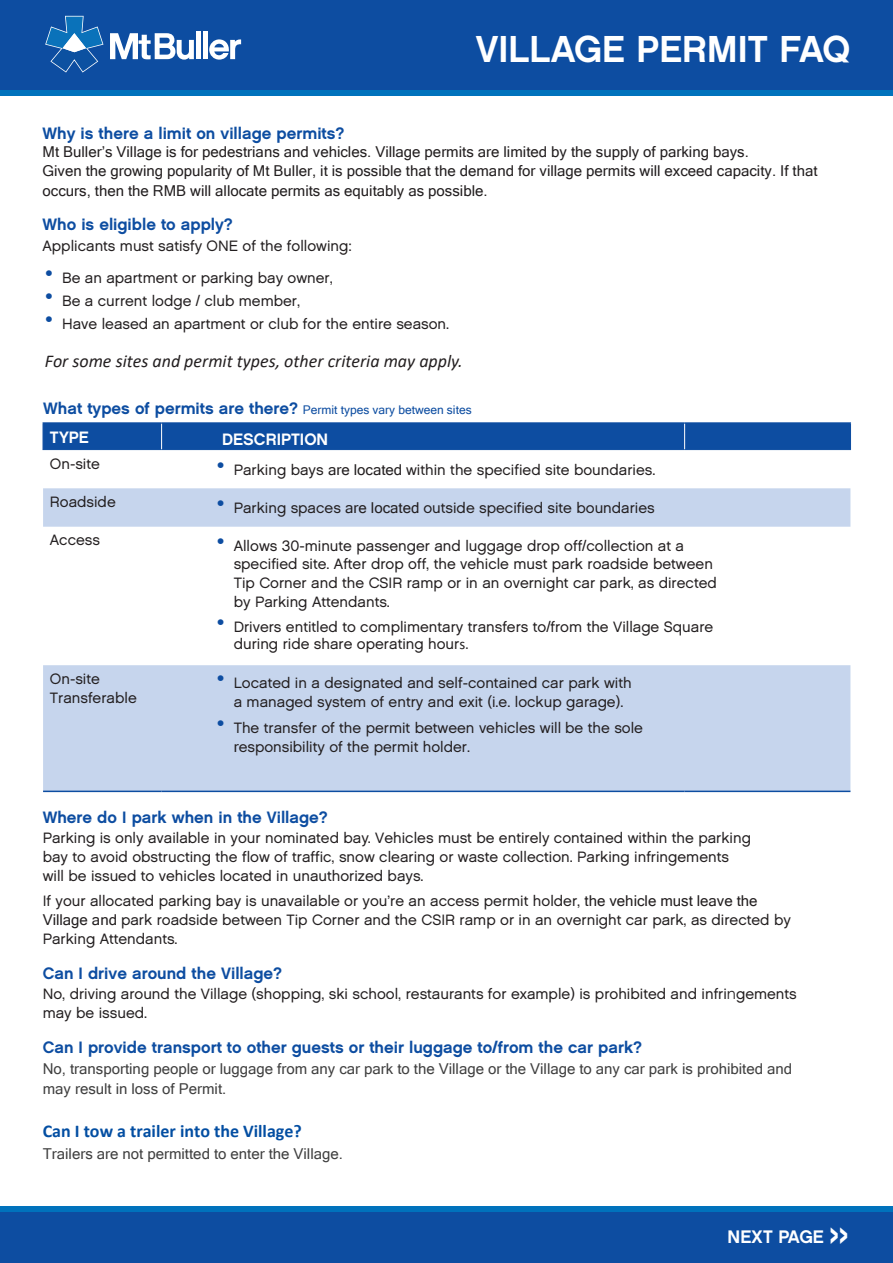
<style>
.page{position:relative;width:893px;height:1263px;background:#fff}
.page>*{position:absolute;margin:0;border:0;box-sizing:border-box;transform-origin:0 0}
.t1{font:44.55px "Chalet New York Nineteen Sixty";color:#fff}
.t2{font:37.5px "Chalet New York Nineteen Sixty";color:#fff}
.t3{font:18.15px "Chalet New York Nineteen Sixty";color:#fff}
.t4{font:italic 18px "Calibri";color:#231f20}
.t5{font:700 18px "Calibri";color:#034ea2}
.t6{font:16.5px/28.5px "Chalet New York Nineteen Sixty";color:#0d4da1}
.t7{font:16.5px "Chalet New York Nineteen Sixty";color:#fff}
.t8{font:15px/18.8px "Chalet London Nineteen Sixty";color:#231f20}
.t9{font:15px/19.2px "Microsoft Sans Serif";color:#231f20}
.t10{font:15px/20.2px "Microsoft Sans Serif";color:#404040}
.s1{font-size:27px;color:#0d4da1}
.s2{font-family:"Microsoft Sans Serif";font-size:12px}
.s3{color:#fff}
.s4{font-family:"Microsoft Sans Serif"}
.s5{font-family:"Calibri"}
.s6{font-family:"Century Gothic"}
</style>
<div class="page">
<div style="left:0;top:1207px;width:893px;height:56px;background:linear-gradient(to right,#0072bc,#0072bc)"></div>
<div style="left:0;top:1213px;width:893px;height:50px;background:#0d4da1"></div>
<svg style="left:43px;top:488px;width:807px;height:303px;fill:#c6d5ed"></svg>
<hr style="left:43px;top:422px;width:119px;height:1px;background:#0d4da1">
<hr style="left:162px;top:422px;width:523px;height:1px;background:#0d4da1">
<hr style="left:685px;top:422px;width:166px;height:1px;background:#0d4da1">
<div style="left:43px;top:423px;width:808px;height:27px;background:#0d4da1"></div>
<hr style="left:43px;top:791px;width:119px;height:1px;background:#0d4da1">
<hr style="left:162px;top:791px;width:523px;height:1px;background:#0d4da1">
<hr style="left:685px;top:791px;width:165px;height:1px;background:#0d4da1">
<div style="left:0;top:0;width:893px;height:96px;background:linear-gradient(to right,#0072bc,#0072bc)"></div>
<div style="left:0;top:0;width:893px;height:89px;background:#0d4da1"></div>
<div style="left:196px;top:31px;width:5px;height:28px;background:#fff"></div>
<div style="left:203px;top:31px;width:5px;height:28px;background:#fff"></div>
<svg style="left:209px;top:39px;width:32px;height:21px"></svg>
<svg style="left:110px;top:33px;width:84px;height:27px"></svg>
<svg style="left:45px;top:15px;width:59px;height:58px"></svg>
<h2 class="t2" style="left:476px;top:26px;width:376px">VILLAGE PERMIT FAQ</h2>
<p class="t6" style="left:43px;top:118px;width:304px">Why is there a limit on village permits?</p>
<p class="t9" style="left:43px;top:142px;width:777px">Mt Buller’s Village is for pedestrians and vehicles. Village permits are limited by the supply of parking bays.<br>Given the growing popularity of Mt Buller, it is possible that the demand for village permits will exceed capacity. If that occurs, then the RMB will allocate permits as equitably as possible.</p>
<p class="t6" style="left:43px;top:210px;width:192px">Who is eligible to apply?</p>
<p class="t8" style="left:43px;top:237px;width:311px">Applicants must satisfy ONE of the following:</p>
<p class="t8" style="left:45px;top:268px;width:290px"><span class="s1">•</span> Be an apartment or parking bay owner,</p>
<p class="t8" style="left:45px;top:291px;width:257px"><span class="s1">•</span> Be a current lodge / club member,</p>
<p class="t8" style="left:45px;top:314px;width:406px"><span class="s1">•</span> Have leased an apartment or club for the entire season.</p>
<p class="t4" style="left:45px;top:348px;width:419px">For some sites and permit types, other criteria may apply.</p>
<p class="t6" style="left:50px;top:394px;width:423px;text-indent:-7px">What types of permits are there? <span class="s2">Permit types vary between sites<br></span><span class="s3">TYPE</span></p>
<p class="t7" style="left:222px;top:429px;width:107px">DESCRIPTION</p>
<p class="t8" style="left:50px;top:454px;width:52px">On-site</p>
<p class="t8" style="left:50px;top:492px;width:67px">Roadside</p>
<p class="t8" style="left:50px;top:531px;width:52px">Access</p>
<p class="t8" style="left:50px;top:669px;width:88px">On-site<br>Transferable</p>
<p class="t8" style="left:216px;top:460px;width:440px"><span class="s1">•</span> Parking bays <span class="s4">are located</span> within the specified site boundaries.</p>
<p class="t8" style="left:216px;top:498px;width:440px"><span class="s1">•</span> Parking spaces <span class="s4">are located</span> outside specified site boundaries</p>
<p class="t8" style="left:234px;top:536px;width:485px;text-indent:-17px"><span class="s1">•</span> Allows 30-minute passenger and luggage drop off/collection at a specified site. After drop off, the vehicle must park roadside between Tip Corner and the CSIR ramp or in an overnight car park, as directed by Parking Attendants.</p>
<p class="t8" style="left:234px;top:618px;width:481px;line-height:17.4px;text-indent:-17px"><span class="s1">•</span> Drivers entitled to complimentary transfers to/from the Village Square during ride share operating hour<span class="s5">s.</span></p>
<p class="t8" style="left:234px;top:674px;width:399px;text-indent:-17px"><span class="s1">•</span> Located in a designated and self-contained car park with a managed system of entry and exit (i.e. lockup garage).</p>
<p class="t8" style="left:234px;top:718px;width:411px;text-indent:-17px"><span class="s1">•</span> The transfer of the permit between vehicles will be the sole <span class="s4">r</span>esponsibility of the permit holder.</p>
<p class="t6" style="left:43px;top:803px;width:287px">Where do I park when in the Village?</p>
<p class="t8" style="left:43px;top:828px;width:710px;line-height:19.2px">Parking is only available in your nominated bay. Vehicles must be entirely contained within the parking bay to avoid obstructing the flow of traffic, snow clearing or waste collection. Parking infringements will be issued to vehicles located in unauthorized bays.</p>
<p class="t8" style="left:43px;top:892px;width:750px">If your allocated parking bay is unavailable or you’re an access permit holder, <span class="s4">the vehicle must leave the<br>Village and</span> park roadside between Tip Corner and the CSIR ramp or in an overnight car park, as directed by<br>Parking Attendants.</p>
<p class="t6" style="left:43px;top:958px;width:241px">Can I drive around the Village?</p>
<p class="t8" style="left:43px;top:983px;width:756px;line-height:19.5px">No, driving around the Village (shopping, ski school, restaurants for example) is prohibited and infri<span class="s6">n</span>gements may be issued.</p>
<p class="t6" style="left:43px;top:1033px;width:601px">Can I provide transport to other guests or their luggage to/from the car park?</p>
<p class="t10" style="left:43px;top:1058px;width:751px">No, transporting people or luggage from any car park to the Village or the Village to any car park is prohibited and may result in loss of Permit.</p>
<p class="t5" style="left:43px;top:1118px;width:261px">Can I tow a trailer into the Village?</p>
<p class="t10" style="left:43px;top:1143px;width:302px">Trailers are not permitted to enter the Village.</p>
<p class="t3" style="left:728px;top:1225px;width:98px">NEXT PAGE</p>
<h1 class="t1" style="left:829px;top:1206px;width:20px">»</h1>
</div>
